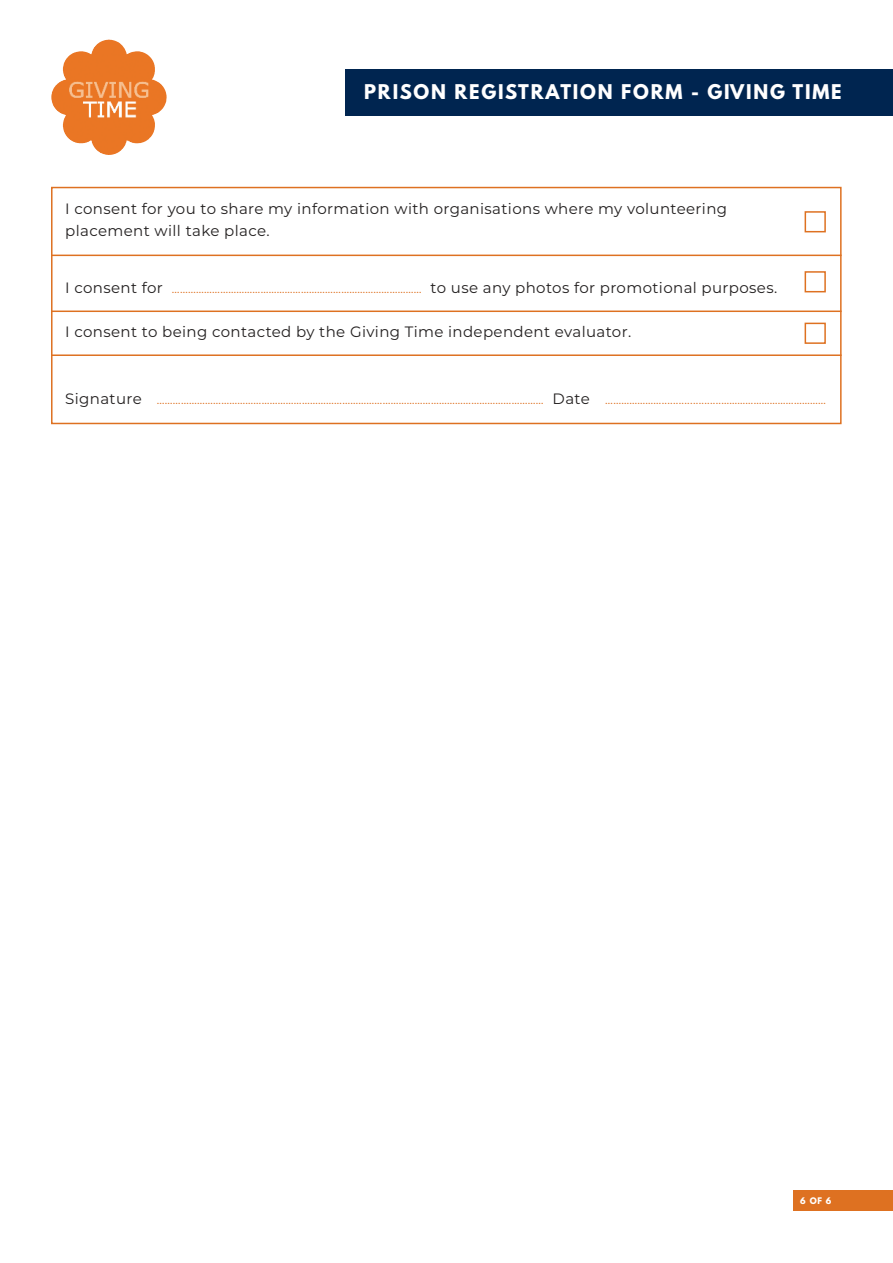
<style>
.page{position:relative;width:893px;height:1263px;background:#fff}
.page>*{position:absolute;margin:0;border:0;box-sizing:border-box;transform-origin:0 0}
.t1{font:700 18px "League Spartan";letter-spacing:.1em;color:#fff}
.t2{font:15px/22.5px "Montserrat";letter-spacing:.025em;color:#221f1f}
.t3{font:12px "Montserrat";color:#de7121}
.t4{font:700 8.1px "League Spartan";color:#fff}
.s1{font-size:12px;color:#de7121}
.s2{font-size:15px;color:#221f1f}
</style>
<div class="page">
<div style="left:345px;top:69px;width:548px;height:46px;background:#002550"></div>
<img style="left:51px;top:51px;width:116px;height:104px">
<div style="left:793px;top:1190px;width:100px;height:21px;background:#de7121"></div>
<div style="left:51px;top:187px;width:791px;height:237px;border:2px solid #de7121"></div>
<hr style="left:51px;top:255px;width:791px;height:1px;background:#de7121">
<hr style="left:51px;top:310px;width:791px;height:2px;background:#de7121">
<hr style="left:51px;top:354px;width:791px;height:2px;background:#de7121">
<div style="left:805px;top:211px;width:21px;height:21px;border:2px solid #de7121"></div>
<div style="left:805px;top:271px;width:21px;height:21px;border:2px solid #de7121"></div>
<div style="left:805px;top:323px;width:21px;height:21px;border:2px solid #de7121"></div>
<p class="t1" style="left:364px;top:84px;width:479px">PRISON REGISTRATION FORM - GIVING TIME</p>
<p class="t2" style="left:65px;top:198px;width:663px">I consent for you to share my information with organisations where my volunteering placement will take place.</p>
<p class="t2" style="left:65px;top:277px;width:713px">I consent for <span class="s1">…………………………………………………………………………………</span> to use any photos for promotional purposes.</p>
<p class="t2" style="left:65px;top:321px;width:567px">I consent to being contacted by the Giving Time independent evaluator.</p>
<p class="t3" style="left:65px;top:394px;width:762px"><span class="s2">Signature</span> ……………………………………………………………………………………………………………………………… <span class="s2">Date</span> ………………….....................…………………………………</p>
<p class="t4" style="left:800px;top:1197px;width:33px">6 OF 6</p>
</div>
